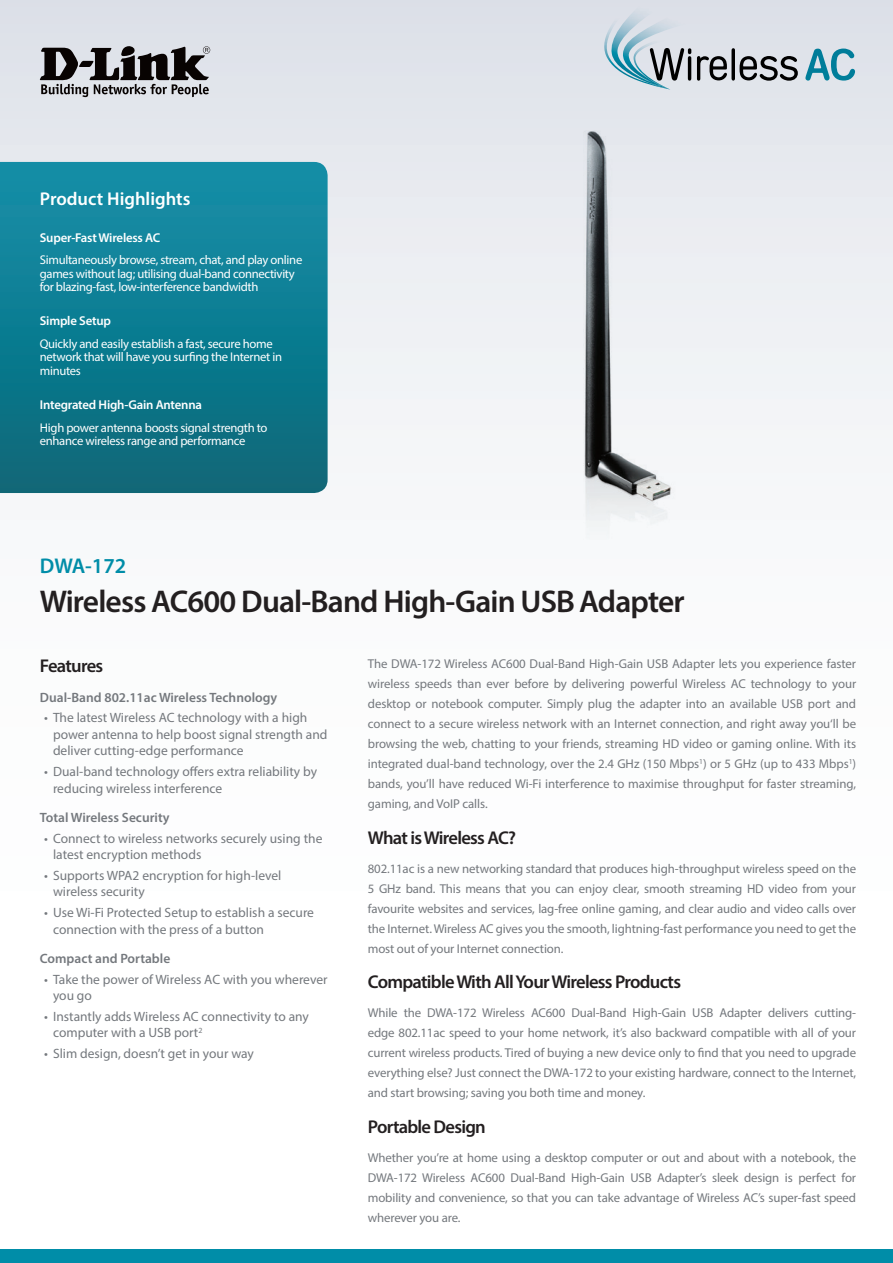
<style>
.page{position:relative;width:893px;height:1263px;background:#fff}
.page>*{position:absolute;margin:0;border:0;box-sizing:border-box;transform-origin:0 0}
.t1{font:600 31.5px "Myriad Pro";letter-spacing:-.025em;color:#231f20}
.t2{font:600 21.3px "Myriad Pro";color:#008da8}
.t3{font:600 18.6px "Myriad Pro";letter-spacing:-.04em;color:#231f20}
.t4{font:600 18.6px "Myriad Pro";color:#fff}
.t5{font:13.5px/16.5px "Myriad Pro";color:#74787d}
.t6{font:600 13.5px "Myriad Pro";color:#74787d}
.t7{font:12.9px/20px "Myriad Pro";letter-spacing:-.01em;color:#74787d;text-align:justify}
.t8{font:600 12.9px "Myriad Pro";letter-spacing:-.015em;color:#fff}
.t9{font:12.6px/13.5px "Myriad Pro";letter-spacing:-.025em;color:#fff}
</style>
<div class="page">
<div style="left:0;top:0;width:893px;height:1084px;background:linear-gradient(to bottom,#e3e6ec,#fff)"></div>
<div style="left:0;top:1249px;width:893px;height:14px;background:#008da8"></div>
<svg style="left:0;top:162px;width:328px;height:331px;background:#0f7c90"></svg>
<svg style="left:40px;top:46px;width:170px;height:51px;background:#807f83"></svg>
<img style="left:566px;top:113px;width:123px;height:499px">
<img style="left:602px;top:8px;width:47px;height:82px">
<img style="left:609px;top:0;width:94px;height:86px">
<img style="left:648px;top:79px;width:2px;height:9px">
<svg style="left:650px;top:48px;width:41px;height:42px;background:#959ca1"></svg>
<svg style="left:697px;top:48px;width:101px;height:33px;background:#9a9ca1"></svg>
<svg style="left:805px;top:49px;width:50px;height:32px;background:#80b7c7"></svg>
<h3 class="t4" style="left:40px;top:187px;width:152px">Product Highlights</h3>
<p class="t8" style="left:40px;top:229px;width:122px">Super-Fast Wireless AC</p>
<p class="t9" style="left:40px;top:253px;width:264px">Simultaneously browse, stream, chat, and play online games without lag; utilising dual-band connectivity for blazing-fast, low-interference bandwidth</p>
<p class="t8" style="left:40px;top:313px;width:73px">Simple Setup</p>
<p class="t9" style="left:40px;top:337px;width:244px">Quickly and easily establish a fast, secure home network that will have you surfing the Internet in minutes</p>
<p class="t8" style="left:40px;top:397px;width:164px">Integrated High-Gain Antenna</p>
<p class="t9" style="left:40px;top:421px;width:229px">High power antenna boosts signal strength to enhance wireless range and performance</p>
<h2 class="t2" style="left:40px;top:552px;width:88px">DWA-172</h2>
<h1 class="t1" style="left:40px;top:582px;width:646px">Wireless AC600 Dual-Band High-Gain USB Adapter</h1>
<h3 class="t3" style="left:40px;top:654px;width:65px">Features</h3>
<p class="t6" style="left:40px;top:688px;width:239px">Dual-Band 802.11ac Wireless Technology</p>
<p class="t5" style="left:53px;top:709px;width:276px;text-indent:-9px">• The latest Wireless AC technology with a high power antenna to help boost signal strength and deliver cutting-edge performance</p>
<p class="t5" style="left:53px;top:763px;width:266px;text-indent:-9px">• Dual-band technology offers extra reliability by reducing wireless interference</p>
<p class="t6" style="left:40px;top:809px;width:131px">Total Wireless Security</p>
<p class="t5" style="left:53px;top:830px;width:271px;text-indent:-9px">• Connect to wireless networks securely using the latest encryption methods</p>
<p class="t5" style="left:53px;top:867px;width:230px;text-indent:-9px">• Supports WPA2 encryption for high-level wireless security</p>
<p class="t5" style="left:53px;top:904px;width:262px;text-indent:-9px">• Use Wi-Fi Protected Setup to establish a secure connection with the press of a button</p>
<p class="t6" style="left:40px;top:950px;width:132px">Compact and Portable</p>
<p class="t5" style="left:53px;top:971px;width:276px;text-indent:-9px">• Take the power of Wireless AC with you wherever you go</p>
<p class="t5" style="left:53px;top:1008px;width:257px;text-indent:-9px">• Instantly adds Wireless AC connectivity to any computer with a USB port<sup>2</sup></p>
<p class="t5" style="left:44px;top:1045px;width:211px">• Slim design, doesn’t get in your way</p>
<p class="t7" style="left:368px;top:654px;width:490px">The DWA-172 Wireless AC600 Dual-Band High-Gain USB Adapter lets you experience faster wireless speeds than ever before by delivering powerful Wireless AC technology to your desktop or notebook computer. Simply plug the adapter into an available USB port and connect to a secure wireless network with an Internet connection, and right away you‘ll be browsing the web, chatting to your friends, streaming HD video or gaming online. With its integrated dual-band technology, over the 2.4 GHz (150 Mbps<sup>1</sup>) or 5 GHz (up to 433 Mbps<sup>1</sup>) bands, you’ll have reduced Wi-Fi interference to maximise throughput for faster streaming, gaming, and VoIP calls.</p>
<h3 class="t3" style="left:368px;top:826px;width:150px">What is Wireless AC?</h3>
<p class="t7" style="left:368px;top:858px;width:490px">802.11ac is a new networking standard that produces high-throughput wireless speed on the 5 GHz band. This means that you can enjoy clear, smooth streaming HD video from your favourite websites and services, lag-free online gaming, and clear audio and video calls over the Internet. Wireless AC gives you the smooth, lightning-fast performance you need to get the most out of your Internet connection.</p>
<h3 class="t3" style="left:368px;top:970px;width:315px">Compatible With All Your Wireless Products</h3>
<p class="t7" style="left:368px;top:1003px;width:490px">While the DWA-172 Wireless AC600 Dual-Band High-Gain USB Adapter delivers cutting&shy;edge 802.11ac speed to your home network, it’s also backward compatible with all of your current wireless products. Tired of buying a new device only to find that you need to upgrade everything else? Just connect the DWA-172 to your existing hardware, connect to the Internet, and start browsing; saving you both time and money.</p>
<h3 class="t3" style="left:368px;top:1115px;width:119px">Portable Design</h3>
<p class="t7" style="left:368px;top:1147px;width:490px">Whether you’re at home using a desktop computer or out and about with a notebook, the DWA-172 Wireless AC600 Dual-Band High-Gain USB Adapter’s sleek design is perfect for mobility and convenience, so that you can take advantage of Wireless AC’s super-fast speed wherever you are.</p>
</div>
